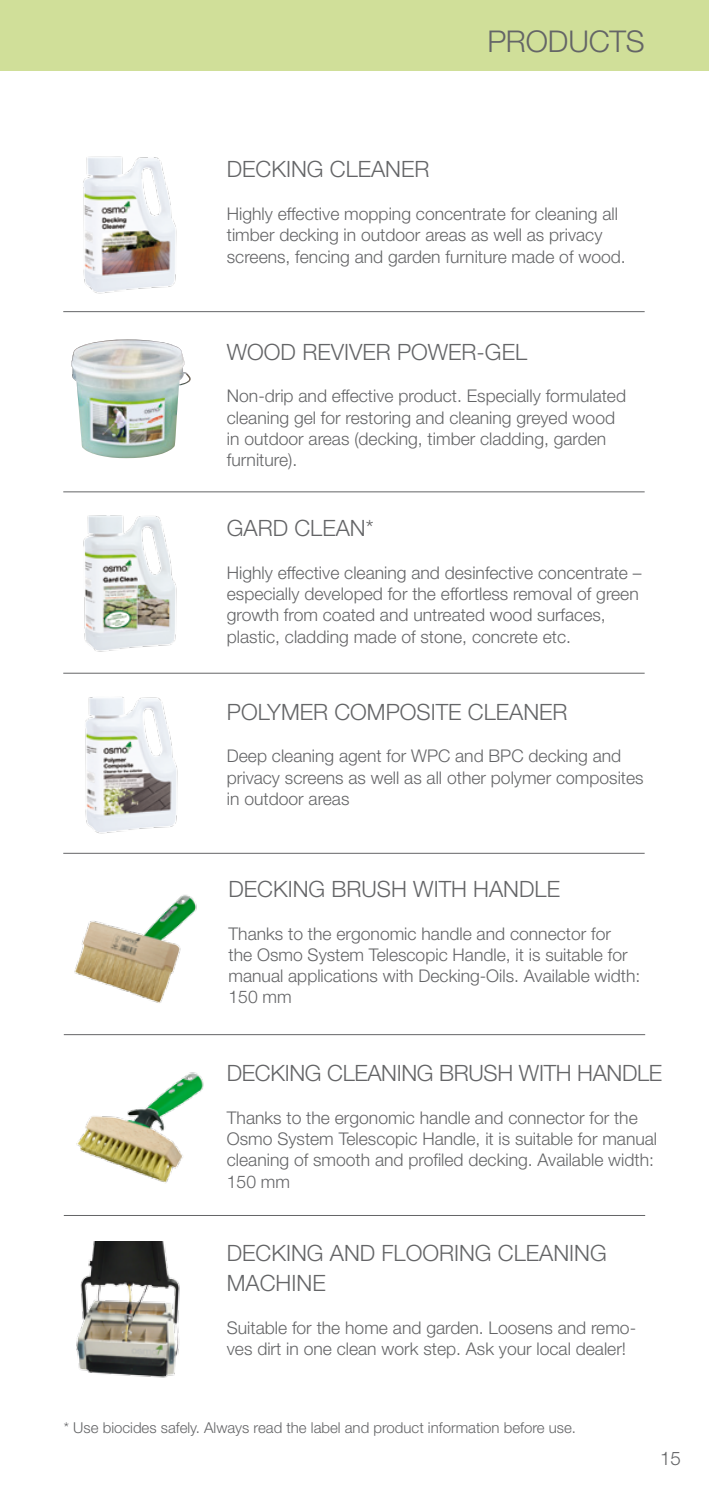
<style>
.page{position:relative;width:709px;height:1489px;background:#fff}
.page>*{position:absolute;margin:0;border:0;box-sizing:border-box;transform-origin:0 0}
.t1{font:300 30px "Helvetica Neue";letter-spacing:-.005em;color:#646567}
.t2{font:300 22.5px/30px "Helvetica Neue";color:#646567}
.t3{font:300 18.75px "Helvetica Neue";color:#646567}
.t4{font:300 17.5px/21.2px "Helvetica Neue";color:#646567}
.t5{font:300 15px "Helvetica Neue";color:#646567}
</style>
<div class="page">
<div style="left:0;top:0;width:709px;height:71px;background:#d0df99"></div>
<hr style="left:63px;top:311px;width:581px;height:1px;background:#646567">
<hr style="left:63px;top:491px;width:581px;height:1px;background:#646567">
<hr style="left:63px;top:672px;width:581px;height:1px;background:#646567">
<hr style="left:63px;top:852px;width:581px;height:1px;background:#646567">
<img style="left:83px;top:156px;width:94px;height:138px">
<img style="left:83px;top:515px;width:94px;height:137px">
<img style="left:85px;top:697px;width:93px;height:137px">
<hr style="left:64px;top:1034px;width:581px;height:1px;background:#646567">
<hr style="left:64px;top:1214px;width:581px;height:1px;background:#646567">
<img style="left:76px;top:1241px;width:104px;height:137px">
<img style="left:71px;top:339px;width:120px;height:119px">
<img style="left:74px;top:895px;width:123px;height:108px">
<img style="left:76px;top:1072px;width:128px;height:111px">
<h1 class="t1" style="left:487px;top:23px;width:159px">PRODUCTS</h1>
<p class="t2" style="left:227px;top:154px;width:204px">DECKING CLEANER</p>
<p class="t4" style="left:227px;top:203px;width:400px">Highly effective mopping concentrate for cleaning all timber decking in outdoor areas as well as privacy screens, fencing and garden furniture made of wood.</p>
<p class="t2" style="left:227px;top:336px;width:302px">WOOD REVIVER POWER-GEL</p>
<p class="t4" style="left:227px;top:385px;width:401px">Non-drip and effective product. Especially formulated cleaning gel for restoring and cleaning greyed wood in outdoor areas (decking, timber cladding, garden furniture).</p>
<p class="t2" style="left:227px;top:513px;width:148px">GARD CLEAN*</p>
<p class="t4" style="left:227px;top:561px;width:416px">Highly effective cleaning and desinfective concentrate – especially developed for the effortless removal of green growth from coated and untreated wood surfaces, plastic, cladding made of stone, concrete etc.</p>
<p class="t2" style="left:227px;top:696px;width:342px">POLYMER COMPOSITE CLEANER</p>
<p class="t4" style="left:227px;top:745px;width:418px">Deep cleaning agent for WPC and BPC decking and privacy screens as well as all other polymer composites in outdoor areas</p>
<p class="t2" style="left:228px;top:873px;width:333px">DECKING BRUSH WITH HANDLE</p>
<p class="t4" style="left:228px;top:922px;width:413px">Thanks to the ergonomic handle and connector for<br>the Osmo System Telescopic Handle, it is suitable for manual applications with Decking-Oils. Available width:<br>150 mm</p>
<p class="t2" style="left:227px;top:1057px;width:437px">DECKING CLEANING BRUSH WITH HANDLE</p>
<p class="t4" style="left:227px;top:1106px;width:432px">Thanks to the ergonomic handle and connector for the Osmo System Telescopic Handle, it is suitable for manual cleaning of smooth and profiled decking. Available width:<br>150 mm</p>
<p class="t2" style="left:227px;top:1237px;width:381px">DECKING AND FLOORING CLEANING<br>MACHINE</p>
<p class="t4" style="left:227px;top:1316px;width:411px">Suitable for the home and garden. Loosens and remo&shy;ves dirt in one clean work step. Ask your local dealer!</p>
<p class="t5" style="left:64px;top:1418px;width:514px">* Use biocides safely. Always read the label and product information before use.</p>
<p class="t3" style="left:660px;top:1446px;width:22px">15</p>
</div>
